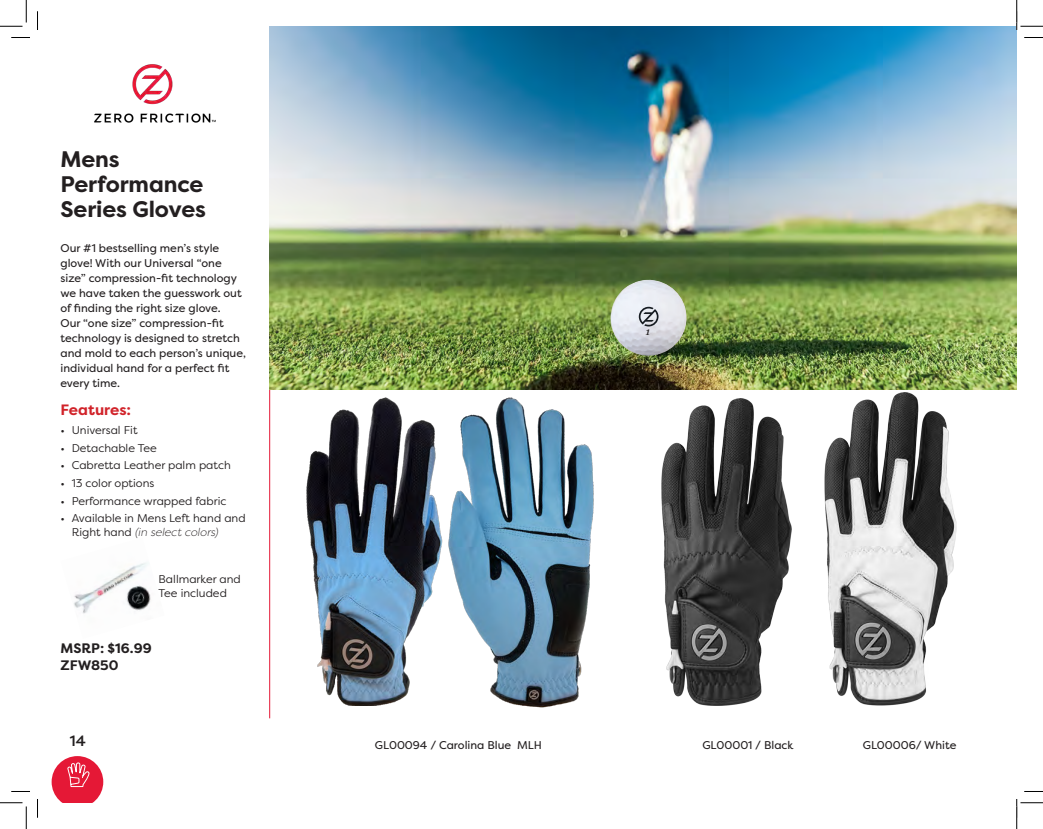
<style>
.page{position:relative;width:1043px;height:829px;background:#fff}
.page>*{position:absolute;margin:0;border:0;box-sizing:border-box;transform-origin:0 0}
.item_subhead_1{font:700 22.5px/25px "Filson Pro";letter-spacing:-.005em;color:#231f20}
.Features_subhead{font:700 15px "Filson Pro";color:#d1232a}
.t1{font:500 15px "Filson Pro";color:#231f20}
.price_2{font:700 13.75px "Filson Pro";color:#231f20}
.body_copy{font:11.25px/15px "Filson Pro";color:#231f20}
.feature_bullets{font:11.25px/13.8px "Filson Pro";color:#231f20}
.item_number_under_ph{font:11.25px "Filson Pro";color:#231f20}
.t2{font:italic 700 8.12px "Cambria";color:#231f20}
.s1{font-weight:300;font-style:italic}
</style>
<div class="page">
<hr style="left:269px;top:152px;width:1px;height:566px;background:#e51836">
<img style="left:94px;top:64px;width:122px;height:59px">
<img style="left:269px;top:26px;width:747px;height:364px">
<img style="left:306px;top:397px;width:134px;height:308px">
<img style="left:661px;top:398px;width:130px;height:307px">
<img style="left:824px;top:392px;width:132px;height:314px">
<img style="left:440px;top:397px;width:154px;height:311px">
<svg style="left:52px;top:756px;width:51px;height:46px"></svg>
<img style="left:610px;top:280px;width:76px;height:76px">
<svg style="left:639px;top:307px;width:19px;height:19px"></svg>
<img style="left:74px;top:563px;width:77px;height:51px">
<svg style="left:11px;top:37px;width:19px;height:1px"></svg>
<svg style="left:1024px;top:37px;width:18px;height:1px"></svg>
<svg style="left:11px;top:791px;width:19px;height:1px"></svg>
<svg style="left:1024px;top:791px;width:18px;height:1px"></svg>
<svg style="left:37px;top:11px;width:1px;height:19px"></svg>
<svg style="left:37px;top:799px;width:1px;height:19px"></svg>
<svg style="left:0;top:0;width:27px;height:27px"></svg>
<svg style="left:0;top:802px;width:27px;height:27px"></svg>
<svg style="left:1015px;top:0;width:27px;height:30px"></svg>
<svg style="left:1016px;top:799px;width:26px;height:30px"></svg>
<p class="item_subhead_1" style="left:60px;top:147px;width:147px">Mens<br>Performance<br>Series Gloves</p>
<p class="body_copy" style="left:60px;top:240px;width:187px">Our #1 bestselling men’s style glove! With our Universal “one size” compression-fit technology we have taken the guesswork out of finding the right size glove.<br>Our “one size” compression-fit technology is designed to stretch and mold to each person’s unique, individual hand for a perfect fit every time.</p>
<p class="Features_subhead" style="left:60px;top:400px;width:72px">Features:</p>
<p class="feature_bullets" style="left:60px;top:423px;width:79px">• Universal Fit</p>
<p class="feature_bullets" style="left:60px;top:441px;width:98px">• Detachable Tee</p>
<p class="feature_bullets" style="left:60px;top:458px;width:172px">• Cabretta Leather palm patch</p>
<p class="feature_bullets" style="left:60px;top:476px;width:95px">• 13 color options</p>
<p class="feature_bullets" style="left:60px;top:493px;width:167px">• Performance wrapped fabric</p>
<p class="feature_bullets" style="left:72px;top:511px;width:175px;text-indent:-11px">• Available in Mens Left hand and<br>Right hand <span class="s1">(in select colors)</span></p>
<p class="feature_bullets" style="left:159px;top:572px;width:84px">Ballmarker and<br>Tee included</p>
<p class="price_2" style="left:60px;top:639px;width:93px">MSRP: $16.99</p>
<p class="price_2" style="left:60px;top:657px;width:60px">ZFW850</p>
<p class="t2" style="left:645px;top:327px;width:6px">1</p>
<h2 class="t1" style="left:70px;top:730px;width:17px">14</h2>
<p class="item_number_under_ph" style="left:375px;top:738px;width:169px">GL00094 / Carolina Blue MLH</p>
<p class="item_number_under_ph" style="left:702px;top:738px;width:93px">GL00001 / Black</p>
<p class="item_number_under_ph" style="left:862px;top:738px;width:95px">GL00006/ White</p>
</div>
